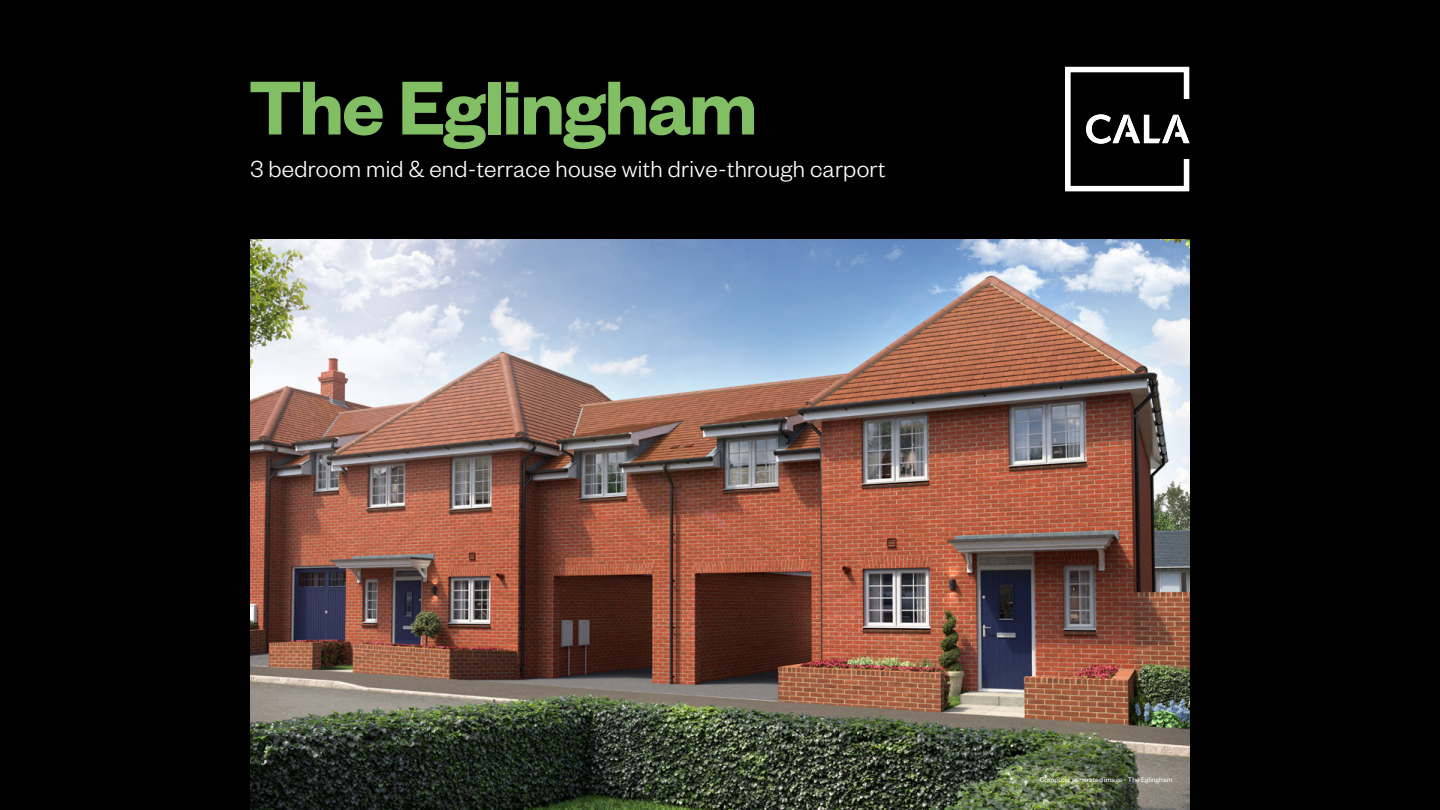
<style>
.page{position:relative;width:1440px;height:810px;background:#000}
.page>*{position:absolute;margin:0;border:0;box-sizing:border-box;transform-origin:0 0}
.t1{font:83.78px "Founders Grotesk Sm Bd";letter-spacing:-.025em;color:#82be64}
.t2{font:300 25.5px "Founders Grotesk";letter-spacing:.01em;color:#fff}
.t3{font:7.5px "Founders Grotesk";letter-spacing:.005em;color:#fff}
</style>
<div class="page">
<svg style="left:1065px;top:67px;width:125px;height:124px"></svg>
<img style="left:250px;top:240px;width:940px;height:570px">
<h1 class="t1" style="left:248px;top:55px;width:511px">The Eglingham</h1>
<p class="t2" style="left:250px;top:153px;width:637px">3 bedroom mid &amp; end-terrace house with drive-through carport</p>
<p class="t3" style="left:1040px;top:775px;width:134px">Computer generated image - The Eglingham</p>
</div>
